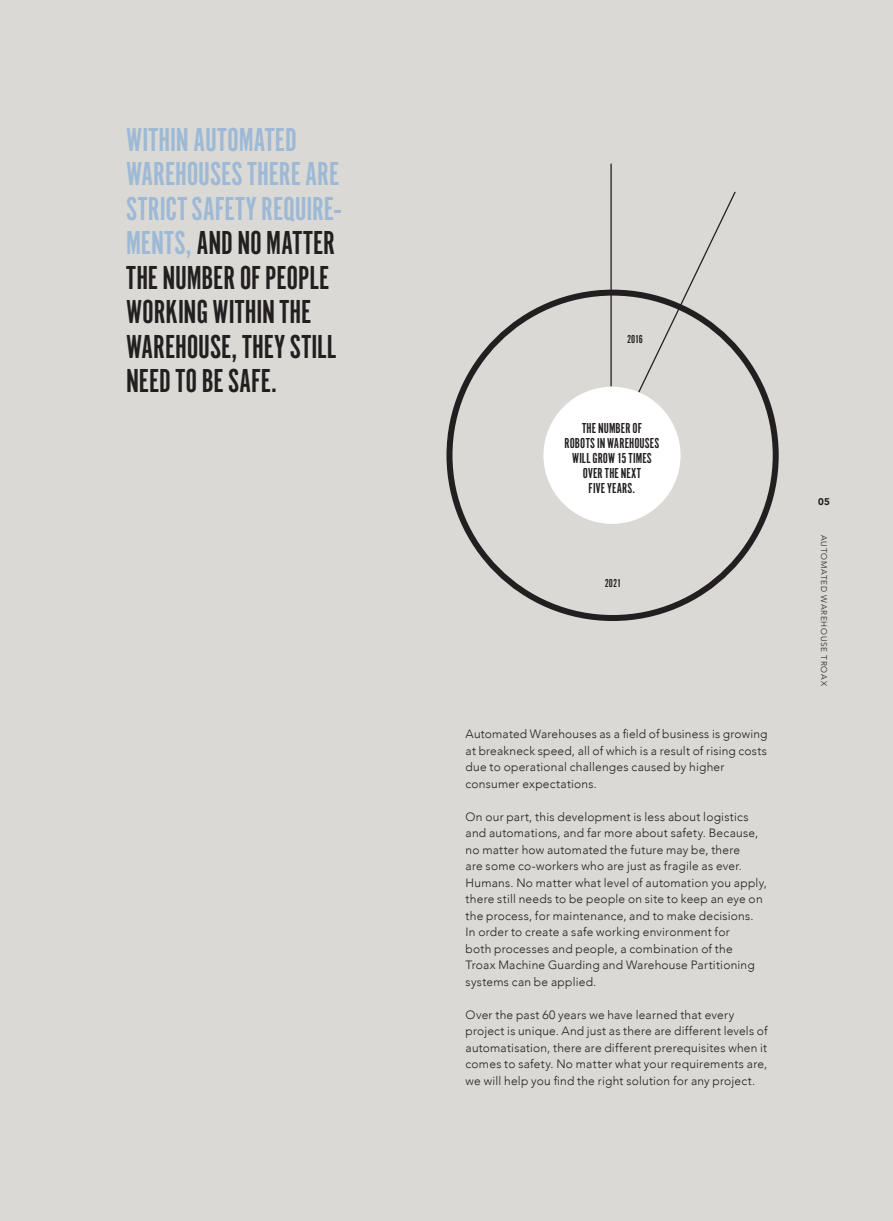
<style>
.page{position:relative;width:893px;height:1221px;background:#fff}
.page>*{position:absolute;margin:0;border:0;box-sizing:border-box;transform-origin:0 0}
.t1{font:34.5px/34.5px "Alternate Got No 1 D";letter-spacing:-.005em;color:#231f20}
.t2{font:15px/15px "Alternate Got No 1 D";letter-spacing:.01em;color:#231f20;text-align:center}
.t3{font:300 12px/16.5px "Avenir";letter-spacing:.02em;color:#231f20}
.t4{font:12px "Alternate Got No 1 D";color:#231f20}
.t5{font:900 9.75px "Avenir";color:#231f20}
.t6{font:300 8.25px "Avenir";letter-spacing:.09em;color:#231f20}
.s1{color:#9db9d5}
</style>
<div class="page">
<div style="left:0;top:0;width:893px;height:1220px;background:#dad9d6"></div>
<svg style="left:637px;top:191px;width:100px;height:203px"></svg>
<hr style="left:610px;top:163px;width:2px;height:223px;background:#231f20">
<div style="left:543px;top:387px;width:137px;height:137px;background:#fff;border-radius:50%"></div>
<h1 class="t1" style="left:126px;top:123px;width:216px"><span class="s1">WITHIN AUTOMATED<br>WAREHOUSES THERE ARE<br>STRICT SAFETY REQUIRE-<br>MENTS,</span> AND NO MATTER<br>THE NUMBER OF PEOPLE<br>WORKING WITHIN THE<br>WAREHOUSE, THEY STILL<br>NEED TO BE SAFE.</h1>
<p class="t4" style="left:627px;top:333px;width:18px">2016</p>
<p class="t2" style="left:565px;top:421px;width:96px">THE NUMBER OF<br>ROBOTS IN WAREHOUSES<br>WILL GROW 15 TIMES<br>OVER THE NEXT<br>FIVE YEARS.</p>
<p class="t4" style="left:605px;top:576px;width:18px">2021</p>
<p class="t3" style="left:466px;top:725px;width:303px">Automated Warehouses as a field of business is growing at breakneck speed, all of which is a result of rising costs due to operational challenges caused by higher consumer expectations.</p>
<p class="t3" style="left:466px;top:808px;width:303px">On our part, this development is less about logistics and automations, and far more about safety. Because, no matter how automated the future may be, there<br>are some co-workers who are just as fragile as ever.<br>Humans. No matter what level of automation you apply, there still needs to be people on site to keep an eye on the process, for maintenance, and to make decisions.<br>In order to create a safe working environment for<br>both processes and people, a combination of the<br>Troax Machine Guarding and Warehouse Partitioning systems can be applied.</p>
<p class="t3" style="left:466px;top:1006px;width:303px">Over the past 60 years we have learned that every project is unique. And just as there are different levels of automatisation, there are different prerequisites when it comes to safety. No matter what your requirements are, we will help you find the right solution for any project.</p>
<p class="t5" style="left:818px;top:493px;width:13px">05</p>
<p class="t6" style="left:829px;top:535px;width:152px;rotate:90deg">AUTOMATED WAREHOUSE TROAX</p>
</div>
